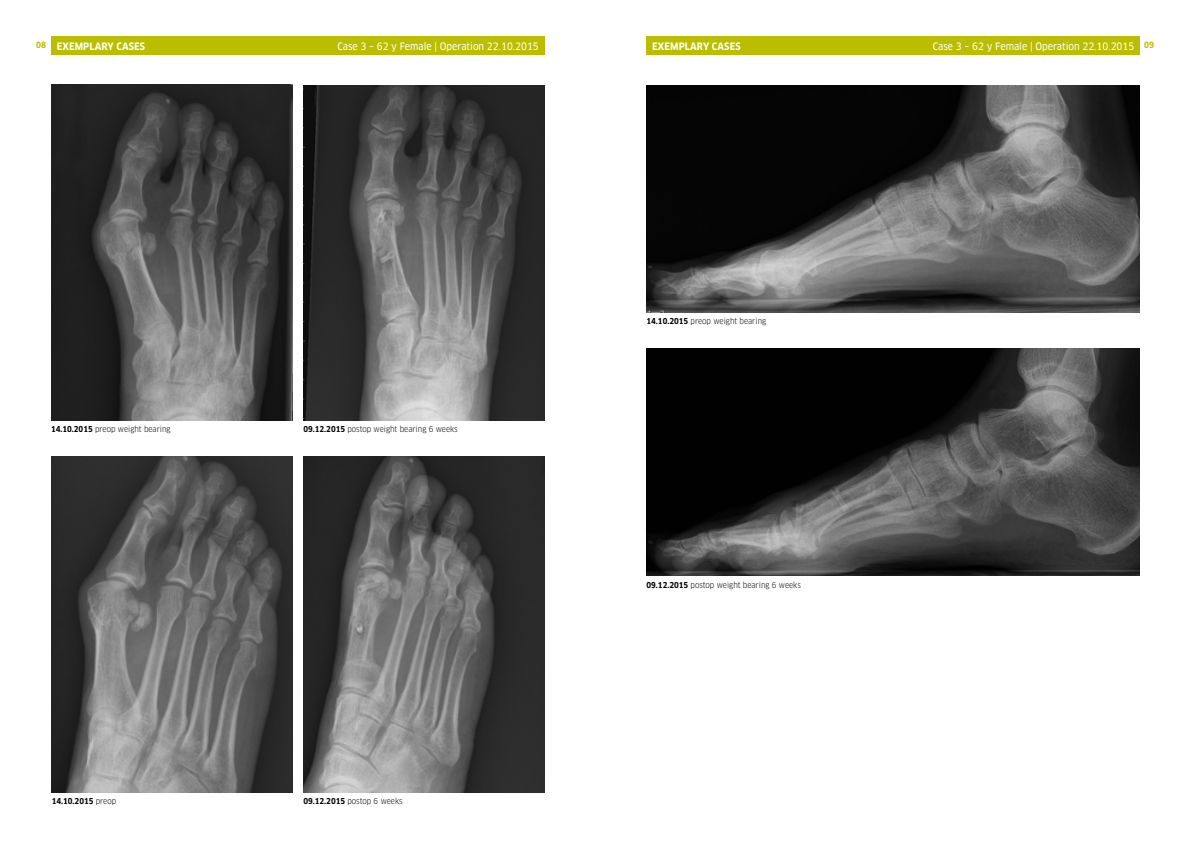
<style>
.page{position:relative;width:1191px;height:842px;background:#fff}
.page>*{position:absolute;margin:0;border:0;box-sizing:border-box;transform-origin:0 0}
.t1{font:10px "Clan Pro Narr News";color:#fff}
.t2{font:700 10px "Clan Pro Narr";letter-spacing:.01em;color:#fff}
.t3{font:700 8.5px "Clan Pro Narr";color:#bbbe00}
.t4{font:8px "Clan Pro Narr";color:#000}
.t5{font:700 8px "Clan Pro Narr";color:#000}
.s1{font-weight:700}
.s2{font-weight:400}
</style>
<div class="page">
<img style="left:51px;top:84px;width:241px;height:336px">
<img style="left:303px;top:85px;width:241px;height:335px">
<img style="left:51px;top:456px;width:241px;height:336px">
<img style="left:303px;top:456px;width:241px;height:336px">
<img style="left:646px;top:85px;width:494px;height:227px">
<img style="left:646px;top:348px;width:494px;height:228px">
<div style="left:51px;top:36px;width:493px;height:18px;background:#bbbe00"></div>
<div style="left:646px;top:36px;width:494px;height:18px;background:#bbbe00"></div>
<p class="t2" style="left:57px;top:40px;width:90px">EXEMPLARY CASES</p>
<p class="t1" style="left:337px;top:40px;width:203px">Case 3 – 62 y Female | Operation 22.10.2015</p>
<p class="t2" style="left:652px;top:40px;width:90px">EXEMPLARY CASES</p>
<p class="t1" style="left:933px;top:40px;width:203px">Case 3 – 62 y Female | Operation 22.10.2015</p>
<p class="t3" style="left:36px;top:40px;width:12px">08</p>
<p class="t3" style="left:1144px;top:40px;width:12px">09</p>
<p class="t4" style="left:51px;top:424px;width:121px"><span class="s1">14.10.2015</span> preop weight bearing</p>
<p class="t4" style="left:303px;top:424px;width:156px"><span class="s1">09.12.2015</span> postop weight bearing 6 weeks</p>
<p class="t5" style="left:52px;top:796px;width:66px">14.10.2015 <span class="s2">preop</span></p>
<p class="t4" style="left:303px;top:796px;width:101px"><span class="s1">09.12.2015</span> postop 6 weeks</p>
<p class="t4" style="left:646px;top:316px;width:121px"><span class="s1">14.10.2015</span> preop weight bearing</p>
<p class="t4" style="left:646px;top:580px;width:156px"><span class="s1">09.12.2015</span> postop weight bearing 6 weeks</p>
</div>
